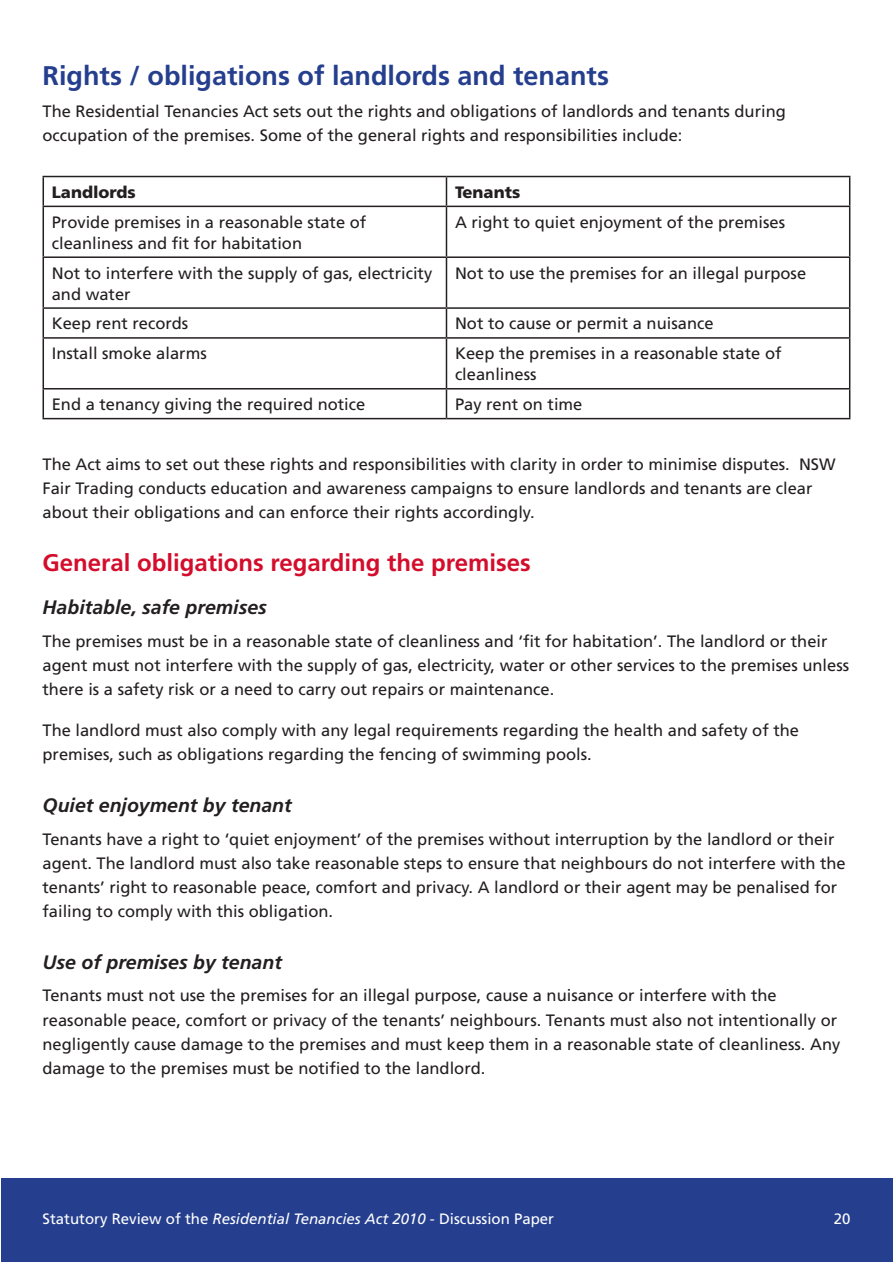
<style>
.page{position:relative;width:893px;height:1263px;background:#fff}
.page>*{position:absolute;margin:0;border:0;box-sizing:border-box;transform-origin:0 0}
.MS_Heading_1{font:700 27px "Frutiger";color:#253f8e}
.MS_Sub_Head_1{font:700 24px "Frutiger";color:#d30d2b}
.MS_Sub_Head_2{font:italic 700 19.5px "Frutiger";color:#231f20}
.MS_Body{font:16.5px/24px "Frutiger";color:#231f20}
.FLow_Chart_body{font:16.5px/21px "Frutiger";color:#231f20}
.FLow_Chart_body-2{font:900 16.5px "Frutiger";color:#231f20}
.t1{font:15px "Frutiger";color:#fff}
.s1{font-style:italic}
</style>
<div class="page">
<div style="left:1px;top:1179px;width:891px;height:83px;background:#253f8e"></div>
<hr style="left:43px;top:176px;width:403px;height:1px;background:#231f20">
<svg style="left:43px;top:177px;width:1px;height:29px"></svg>
<hr style="left:446px;top:176px;width:404px;height:1px;background:#231f20">
<svg style="left:446px;top:177px;width:1px;height:29px"></svg>
<svg style="left:849px;top:177px;width:1px;height:29px"></svg>
<hr style="left:43px;top:206px;width:403px;height:1px;background:#231f20">
<hr style="left:43px;top:207px;width:1px;height:49px;background:#231f20">
<hr style="left:446px;top:206px;width:404px;height:1px;background:#231f20">
<hr style="left:446px;top:207px;width:1px;height:49px;background:#231f20">
<hr style="left:849px;top:207px;width:1px;height:49px;background:#231f20">
<hr style="left:43px;top:256px;width:403px;height:2px;background:#231f20">
<hr style="left:43px;top:258px;width:1px;height:49px;background:#231f20">
<hr style="left:446px;top:256px;width:404px;height:2px;background:#231f20">
<hr style="left:446px;top:258px;width:1px;height:49px;background:#231f20">
<hr style="left:849px;top:258px;width:1px;height:49px;background:#231f20">
<hr style="left:43px;top:307px;width:403px;height:2px;background:#231f20">
<svg style="left:43px;top:309px;width:1px;height:28px"></svg>
<hr style="left:446px;top:307px;width:404px;height:2px;background:#231f20">
<svg style="left:446px;top:309px;width:1px;height:28px"></svg>
<svg style="left:849px;top:309px;width:1px;height:28px"></svg>
<hr style="left:43px;top:337px;width:403px;height:2px;background:#231f20">
<hr style="left:43px;top:339px;width:1px;height:49px;background:#231f20">
<hr style="left:446px;top:337px;width:404px;height:2px;background:#231f20">
<hr style="left:446px;top:339px;width:1px;height:49px;background:#231f20">
<hr style="left:849px;top:339px;width:1px;height:49px;background:#231f20">
<hr style="left:43px;top:388px;width:403px;height:1px;background:#231f20">
<svg style="left:43px;top:389px;width:1px;height:29px"></svg>
<hr style="left:446px;top:388px;width:404px;height:1px;background:#231f20">
<svg style="left:446px;top:389px;width:1px;height:29px"></svg>
<svg style="left:849px;top:389px;width:1px;height:29px"></svg>
<hr style="left:43px;top:418px;width:403px;height:1px;background:#231f20">
<hr style="left:446px;top:418px;width:404px;height:1px;background:#231f20">
<p class="MS_Heading_1" style="left:43px;top:60px;width:568px">Rights / obligations of landlords and tenants</p>
<p class="MS_Body" style="left:43px;top:99px;width:745px">The Residential Tenancies Act sets out the rights and obligations of landlords and tenants during occupation of the premises. Some of the general rights and responsibilities include:</p>
<p class="FLow_Chart_body-2" style="left:52px;top:182px;width:86px">Landlords</p>
<p class="FLow_Chart_body-2" style="left:455px;top:182px;width:67px">Tenants</p>
<p class="FLow_Chart_body" style="left:52px;top:211px;width:316px">Provide premises in a reasonable state of cleanliness and fit for habitation</p>
<p class="FLow_Chart_body" style="left:455px;top:211px;width:332px">A right to quiet enjoyment of the premises</p>
<p class="FLow_Chart_body" style="left:52px;top:262px;width:382px">Not to interfere with the supply of gas, electricity and water</p>
<p class="FLow_Chart_body" style="left:455px;top:262px;width:353px">Not to use the premises for an illegal purpose</p>
<p class="FLow_Chart_body" style="left:52px;top:313px;width:138px">Keep rent records</p>
<p class="FLow_Chart_body" style="left:455px;top:313px;width:260px">Not to cause or permit a nuisance</p>
<p class="FLow_Chart_body" style="left:52px;top:343px;width:156px">Install smoke alarms</p>
<p class="FLow_Chart_body" style="left:455px;top:343px;width:328px">Keep the premises in a reasonable state of cleanliness</p>
<p class="FLow_Chart_body" style="left:52px;top:394px;width:315px">End a tenancy giving the required notice</p>
<p class="FLow_Chart_body" style="left:455px;top:394px;width:129px">Pay rent on time</p>
<p class="MS_Body" style="left:43px;top:452px;width:795px">The Act aims to set out these rights and responsibilities with clarity in order to minimise disputes. NSW<br>Fair Trading conducts education and awareness campaigns to ensure landlords and tenants are clear about their obligations and can enforce their rights accordingly.</p>
<p class="MS_Sub_Head_1" style="left:43px;top:548px;width:490px">General obligations regarding the premises</p>
<p class="MS_Sub_Head_2" style="left:43px;top:596px;width:226px">Habitable, safe premises</p>
<p class="MS_Body" style="left:43px;top:629px;width:808px">The premises must be in a reasonable state of cleanliness and ‘fit for habitation’. The landlord or their agent must not interfere with the supply of gas, electricity, water or other services to the premises unless there is a safety risk or a need to carry out repairs or maintenance.</p>
<p class="MS_Body" style="left:43px;top:718px;width:758px">The landlord must also comply with any legal requirements regarding the health and safety of the premises, such as obligations regarding the fencing of swimming pools.</p>
<p class="MS_Sub_Head_2" style="left:43px;top:794px;width:251px">Quiet enjoyment by tenant</p>
<p class="MS_Body" style="left:43px;top:827px;width:805px">Tenants have a right to ‘quiet enjoyment’ of the premises without interruption by the landlord or their agent. The landlord must also take reasonable steps to ensure that neighbours do not interfere with the tenants’ right to reasonable peace, comfort and privacy. A landlord or their agent may be penalised for failing to comply with this obligation.</p>
<p class="MS_Sub_Head_2" style="left:43px;top:951px;width:241px">Use of premises by tenant</p>
<p class="MS_Body" style="left:43px;top:983px;width:799px">Tenants must not use the premises for an illegal purpose, cause a nuisance or interfere with the reasonable peace, comfort or privacy of the tenants’ neighbours. Tenants must also not intentionally or negligently cause damage to the premises and must keep them in a reasonable state of cleanliness. Any damage to the premises must be notified to the landlord.</p>
<p class="t1" style="left:43px;top:1210px;width:513px">Statutory Review of the <span class="s1">Residential Tenancies Act 2010</span> - Discussion Paper</p>
<p class="t1" style="left:834px;top:1210px;width:18px">20</p>
</div>
